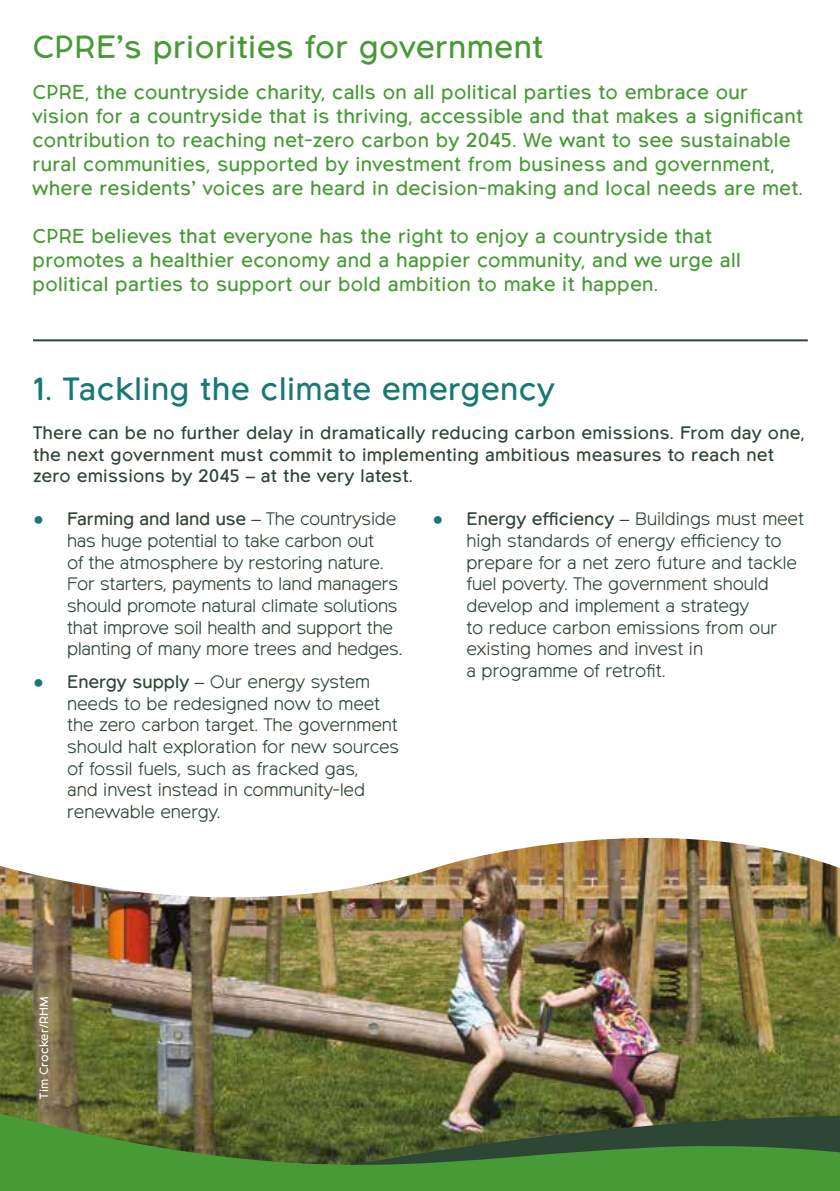
<style>
.page{position:relative;width:840px;height:1191px;background:#fff}
.page>*{position:absolute;margin:0;border:0;box-sizing:border-box;transform-origin:0 0}
.t1{font:32px "Northwoods";letter-spacing:.015em;color:#479a36}
.t2{font:32px "Northwoods";letter-spacing:.015em;color:#187873}
.t3{font:20px/24px "Northwoods";letter-spacing:.015em;color:#479a36}
.t4{font:300 18px/21.6px "Northwoods";color:#2d4635}
.t5{font:18px/21.6px "Northwoods";letter-spacing:.015em;color:#2d4635}
.t6{font:12px "Northwoods";letter-spacing:.015em;color:#fff}
.s1{font-family:"Arial";font-weight:400;color:#187873}
.s2{font-weight:400}
</style>
<div class="page">
<img style="left:0;top:838px;width:839px;height:270px">
<img style="left:52px;top:1074px;width:787px;height:34px">
<svg style="left:0;top:1108px;width:839px;height:83px;background:#497833"></svg>
<hr style="left:33px;top:339px;width:774px;height:2px;background:#2d4635">
<h1 class="t1" style="left:33px;top:28px;width:512px">CPRE’s priorities for government</h1>
<p class="t3" style="left:33px;top:81px;width:771px">CPRE, the countryside charity, calls on all political parties to embrace our vision for a countryside that is thriving, accessible and that makes a significant contribution to reaching net-zero carbon by 2045. We want to see sustainable rural communities, supported by investment from business and government, where residents’ voices are heard in decision-making and local needs are met.</p>
<p class="t3" style="left:33px;top:225px;width:709px">CPRE believes that everyone has the right to enjoy a countryside that promotes a healthier economy and a happier community, and we urge all political parties to support our bold ambition to make it happen.</p>
<h1 class="t2" style="left:33px;top:371px;width:523px">1. Tackling the climate emergency</h1>
<p class="t5" style="left:33px;top:422px;width:772px">There can be no further delay in dramatically reducing carbon emissions. From day one, the next government must commit to implementing ambitious measures to reach net zero emissions by 2045 – at the very latest.</p>
<p class="t4" style="left:67px;top:509px;width:336px;text-indent:-34px"><span class="s1">●</span> <span class="s2">Farming and land use</span> – The countryside has huge potential to take carbon out<br>of the atmosphere by restoring nature.<br>For starters, payments to land managers should promote natural climate solutions that improve soil health and support the planting of many more trees and hedges.</p>
<p class="t4" style="left:67px;top:671px;width:333px;text-indent:-34px"><span class="s1">●</span> <span class="s2">Energy supply</span> – Our energy system needs to be redesigned now to meet the zero carbon target. The government should halt exploration for new sources of fossil fuels, such as fracked gas,<br>and invest instead in community-led renewable energy.</p>
<p class="t4" style="left:466px;top:509px;width:339px;text-indent:-34px"><span class="s1">●</span> <span class="s2">Energy efficiency</span> – Buildings must meet high standards of energy efficiency to prepare for a net zero future and tackle fuel poverty. The government should develop and implement a strategy<br>to reduce carbon emissions from our existing homes and invest in<br>a programme of retrofit.</p>
<p class="t6" style="left:37px;top:1098px;width:104px;rotate:-90deg">Tim Crocker/RHM</p>
</div>
